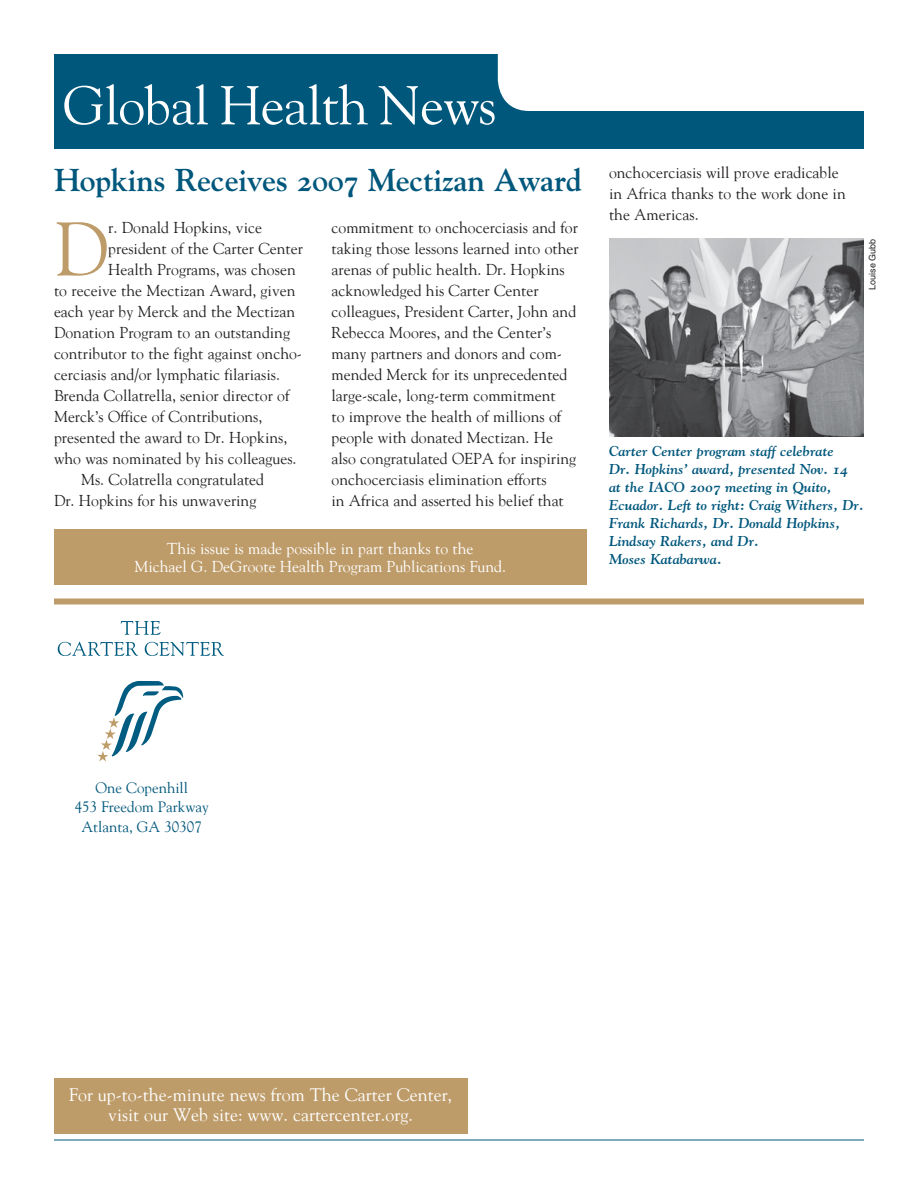
<style>
.page{position:relative;width:918px;height:1188px;background:#fff}
.page>*{position:absolute;margin:0;border:0;box-sizing:border-box;transform-origin:0 0}
.t1{font:75.15px "Goudy";color:#be9c6a}
.t2{font:54px "Goudy";letter-spacing:-.015em;color:#fff}
.t3{font:31.5px "Goudy Bold Os F";letter-spacing:-.01em;color:#00577c}
.t4{font:18px/19.5px "Goudy";color:#fff;text-align:center}
.t5{font:15.75px/21px "Goudy";color:#232020}
.t6{font:15.75px/18px "Goudy";color:#fff;text-align:center}
.t7{font:15px/19.5px "Goudy";color:#00577c;text-align:center}
.t8{font:14.25px/18px "Goudy Bold Italic Os F";color:#00577c}
.t9{font:9px "Helvetica";color:#232020}
</style>
<div class="page">
<svg style="left:97px;top:681px;width:86px;height:81px"></svg>
<svg style="left:121px;top:621px;width:40px;height:14px"></svg>
<svg style="left:58px;top:642px;width:80px;height:14px"></svg>
<svg style="left:145px;top:642px;width:79px;height:14px"></svg>
<div style="left:54px;top:54px;width:810px;height:94px;background:#00577c"></div>
<div style="left:498px;top:4px;width:411px;height:107px;background:#fff;border-radius:32px"></div>
<hr style="left:54px;top:1140px;width:810px;height:1px;background:#00577c">
<div style="left:54px;top:598px;width:810px;height:6px;background:#be9c6a"></div>
<div style="left:54px;top:1079px;width:413px;height:55px;background:#be9c6a"></div>
<div style="left:54px;top:529px;width:532px;height:56px;background:#be9c6a"></div>
<img style="left:609px;top:238px;width:255px;height:199px">
<h2 class="t2" style="left:63px;top:73px;width:435px">Global Health News</h2>
<h3 class="t3" style="left:54px;top:160px;width:529px">Hopkins Receives 2007 Mectizan Award</h3>
<h1 class="t1" style="left:54px;top:203px;width:56px">D</h1>
<p class="t5" style="left:108px;top:217px;width:155px">r. Donald Hopkins, vice</p>
<p class="t5" style="left:108px;top:238px;width:196px">president of the Carter Center</p>
<p class="t5" style="left:108px;top:259px;width:189px">Health Programs, was chosen</p>
<p class="t5" style="left:54px;top:280px;width:243px">to receive the Mectizan Award, given</p>
<p class="t5" style="left:54px;top:301px;width:243px">each year by Merck and the Mectizan</p>
<p class="t5" style="left:54px;top:322px;width:238px">Donation Program to an outstanding</p>
<p class="t5" style="left:54px;top:343px;width:250px">contributor to the fight against oncho-</p>
<p class="t5" style="left:54px;top:364px;width:227px">cerciasis and/or lymphatic filariasis.</p>
<p class="t5" style="left:54px;top:385px;width:237px">Brenda Collatrella, senior director of</p>
<p class="t5" style="left:54px;top:406px;width:210px">Merck’s Office of Contributions,</p>
<p class="t5" style="left:54px;top:427px;width:235px">presented the award to Dr. Hopkins,</p>
<p class="t5" style="left:54px;top:448px;width:244px">who was nominated by his colleagues.</p>
<p class="t5" style="left:81px;top:469px;width:185px">Ms. Colatrella congratulated</p>
<p class="t5" style="left:54px;top:490px;width:204px">Dr. Hopkins for his unwavering</p>
<p class="t5" style="left:332px;top:217px;width:249px">commitment to onchocerciasis and for taking those lessons learned into other arenas of public health. Dr. Hopkins acknowledged his Carter Center colleagues, President Carter, John and Rebecca Moores, and the Center’s many partners and donors and com&shy;mended Merck for its unprecedented large-scale, long-term commitment<br>to improve the health of millions of people with donated Mectizan. He also congratulated OEPA for inspiring onchocerciasis elimination efforts<br>in Africa and asserted his belief that</p>
<p class="t6" style="left:134px;top:539px;width:373px">This issue is made possible in part thanks to the<br>Michael G. DeGroote Health Program Publications Fund.</p>
<p class="t5" style="left:609px;top:162px;width:238px">onchocerciasis will prove eradicable in Africa thanks to the work done in the Americas.</p>
<p class="t9" style="left:867px;top:290px;width:53px;rotate:-90deg">Louise Gubb</p>
<p class="t8" style="left:609px;top:442px;width:256px">Carter Center program staff celebrate<br>Dr. Hopkins’ award, presented Nov. 14 at the IACO 2007 meeting in Quito,<br>Ecuador. Left to right: Craig Withers, Dr.<br>Frank Richards, Dr. Donald Hopkins,<br>Lindsay Rakers, and Dr.<br>Moses Katabarwa.</p>
<p class="t7" style="left:75px;top:777px;width:136px">One Copenhill<br>453 Freedom Parkway<br>Atlanta, GA 30307</p>
<p class="t4" style="left:69px;top:1085px;width:385px">For up-to-the-minute news from The Carter Center, visit our Web site: www. cartercenter.org.</p>
</div>
